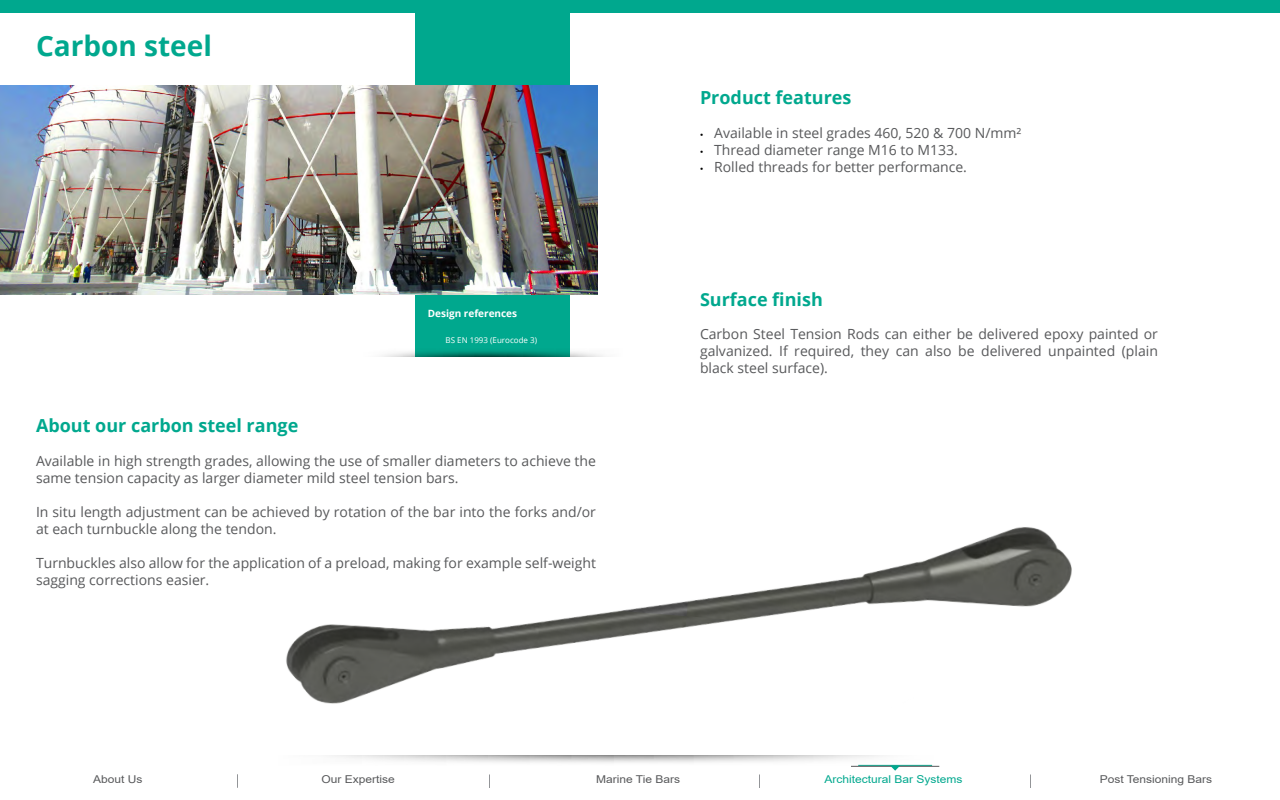
<style>
.page{position:relative;width:1280px;height:800px;background:#fff}
.page>*{position:absolute;margin:0;border:0;box-sizing:border-box;transform-origin:0 0}
.t1{font:700 28px "Open Sans";color:#00a88e}
.t2{font:700 18px "Open Sans";color:#00a88e}
.t3{font:14px/17px "Open Sans";color:#58595b}
.t4{font:10.8px "Arial";color:#58595b;scale:1.11 1}
.t5{font:10.8px "Arial";color:#00a88e;scale:1.11 1}
.t6{font:700 10px "Open Sans";color:#fff}
.t7{font:8px "Open Sans";color:#fff}
.s1{font-family:"Arial";font-size:9px;color:#000}
</style>
<div class="page">
<div style="left:0;top:0;width:1280px;height:12px;background:#00a88e"></div>
<div style="left:415px;top:0;width:155px;height:356px;background:#00a88e"></div>
<img style="left:0;top:86px;width:598px;height:209px">
<img style="left:286px;top:527px;width:786px;height:177px">
<svg style="left:237px;top:774px;width:1px;height:14px"></svg>
<svg style="left:1030px;top:775px;width:1px;height:13px"></svg>
<svg style="left:489px;top:775px;width:1px;height:13px"></svg>
<svg style="left:759px;top:775px;width:1px;height:13px"></svg>
<hr style="left:858px;top:765px;width:74px;height:1px;background:#00a88e">
<hr style="left:851px;top:766px;width:88px;height:1px;background:#58595b">
<svg style="left:890px;top:766px;width:10px;height:5px"></svg>
<h1 class="t1" style="left:36px;top:26px;width:177px">Carbon steel</h1>
<p class="t6" style="left:428px;top:307px;width:91px">Design references</p>
<p class="t7" style="left:446px;top:334px;width:93px">BS EN 1993 (Eurocode 3)</p>
<p class="t2" style="left:36px;top:413px;width:264px">About our carbon steel range</p>
<p class="t3" style="left:36px;top:452px;width:562px">Available in high strength grades, allowing the use of smaller diameters to achieve the same tension capacity as larger diameter mild steel tension bars.</p>
<p class="t3" style="left:36px;top:503px;width:562px">In situ length adjustment can be achieved by rotation of the bar into the forks and/or at each turnbuckle along the tendon.</p>
<p class="t3" style="left:36px;top:554px;width:562px">Turnbuckles also allow for the application of a preload, making for example self-weight sagging corrections easier.</p>
<p class="t2" style="left:700px;top:85px;width:153px">Product features</p>
<p class="t3" style="left:700px;top:124px;width:323px"><span class="s1">•</span> Available in steel grades 460, 520 &amp; 700 N/mm²</p>
<p class="t3" style="left:700px;top:141px;width:259px"><span class="s1">•</span> Thread diameter range M16 to M133.</p>
<p class="t3" style="left:700px;top:158px;width:269px"><span class="s1">•</span> Rolled threads for better performance.</p>
<p class="t2" style="left:700px;top:287px;width:124px">Surface finish</p>
<p class="t3" style="left:700px;top:326px;width:460px;text-align:justify">Carbon Steel Tension Rods can either be delivered epoxy painted or galvanized. If required, they can also be delivered unpainted (plain black steel surface).</p>
<p class="t4" style="left:93px;top:772px;width:46px">About Us</p>
<p class="t4" style="left:322px;top:772px;width:68px">Our Expertise</p>
<p class="t4" style="left:596px;top:772px;width:77px">Marine Tie Bars</p>
<p class="t5" style="left:824px;top:772px;width:126px">Architectural Bar Systems</p>
<p class="t4" style="left:1100px;top:772px;width:103px">Post Tensioning Bars</p>
</div>
